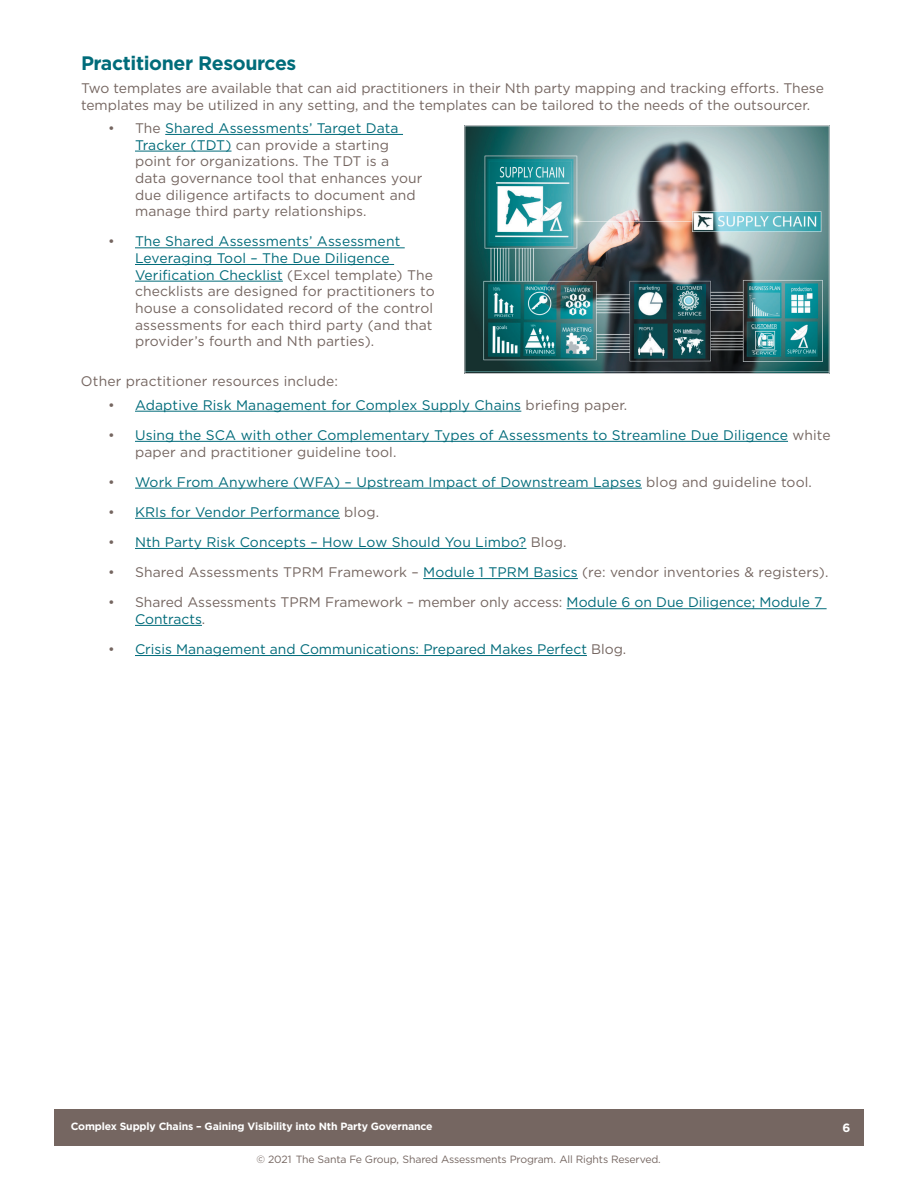
<style>
.page{position:relative;width:918px;height:1188px;background:#fff}
.page>*{position:absolute;margin:0;border:0;box-sizing:border-box;transform-origin:0 0}
.t1{font:700 19.5px "Gotham";letter-spacing:-.02em;color:#006c7a}
.t2{font:13.8px/16.6px "Gotham";letter-spacing:.01em;color:#756661}
.t3{font:13.8px/16.6px "Gotham";letter-spacing:.01em;color:#006b7a}
.t4{font:700 12px "Gotham";color:#fff}
.t5{font:10.5px "Gotham";letter-spacing:-.015em;color:#756661}
.t6{font:700 10.5px "Gotham";letter-spacing:-.015em;color:#fff}
.s1{color:#006b7a}
.s2{color:#756661}
</style>
<div class="page">
<div style="left:54px;top:1109px;width:810px;height:37px;background:#756661"></div>
<hr style="left:165px;top:134px;width:238px;height:1px;background:#006b7a">
<hr style="left:135px;top:151px;width:96px;height:1px;background:#006b7a">
<hr style="left:135px;top:247px;width:270px;height:1px;background:#006b7a">
<hr style="left:135px;top:264px;width:259px;height:1px;background:#006b7a">
<hr style="left:135px;top:281px;width:148px;height:1px;background:#006b7a">
<hr style="left:135px;top:411px;width:386px;height:1px;background:#006b7a">
<hr style="left:135px;top:441px;width:653px;height:1px;background:#006b7a">
<hr style="left:135px;top:488px;width:507px;height:1px;background:#006b7a">
<hr style="left:135px;top:518px;width:205px;height:1px;background:#006b7a">
<hr style="left:135px;top:548px;width:392px;height:1px;background:#006b7a">
<hr style="left:423px;top:578px;width:155px;height:1px;background:#006b7a">
<hr style="left:567px;top:608px;width:260px;height:1px;background:#006b7a">
<hr style="left:135px;top:625px;width:67px;height:1px;background:#006b7a">
<hr style="left:135px;top:655px;width:452px;height:1px;background:#006b7a">
<img style="left:467px;top:127px;width:360px;height:245px">
<div style="left:465px;top:125px;width:364px;height:249px;border:1px solid #c7c8ca"></div>
<h1 class="t1" style="left:81px;top:50px;width:217px">Practitioner Resources</h1>
<p class="t2" style="left:81px;top:79px;width:745px">Two templates are available that can aid practitioners in their Nth party mapping and tracking efforts. These templates may be utilized in any setting, and the templates can be tailored to the needs of the outsourcer.</p>
<p class="t2" style="left:135px;top:120px;width:289px;text-indent:-27px">• The <span class="s1">Shared Assessments’ Target Data Tracker (TDT)</span> can provide a starting point for organizations. The TDT is a data governance tool that enhances your due diligence artifacts to document and manage third party relationships.</p>
<p class="t2" style="left:135px;top:233px;width:301px;text-indent:-27px">• <span class="s1">The Shared Assessments’ Assessment Leveraging Tool – The Due Diligence Verification Checklist</span> (Excel template) The checklists are designed for practitioners to house a consolidated record of the control assessments for each third party (and that provider’s fourth and Nth parties).</p>
<p class="t2" style="left:81px;top:373px;width:258px">Other practitioner resources include:</p>
<p class="t3" style="left:108px;top:396px;width:521px"><span class="s2">•</span> Adaptive Risk Management for Complex Supply Chains <span class="s2">briefing paper.</span></p>
<p class="t3" style="left:135px;top:426px;width:697px;text-indent:-27px"><span class="s2">•</span> Using the SCA with other Complementary Types of Assessments to Streamline Due Diligence <span class="s2">white paper and practitioner guideline tool.</span></p>
<p class="t3" style="left:108px;top:473px;width:705px"><span class="s2">•</span> Work From Anywhere (WFA) – Upstream Impact of Downstream Lapses <span class="s2">blog and guideline tool.</span></p>
<p class="t3" style="left:108px;top:503px;width:273px"><span class="s2">•</span> KRIs for Vendor Performance <span class="s2">blog.</span></p>
<p class="t3" style="left:108px;top:534px;width:460px"><span class="s2">•</span> Nth Party Risk Concepts – How Low Should You Limbo? <span class="s2">Blog.</span></p>
<p class="t2" style="left:108px;top:564px;width:722px">• Shared Assessments TPRM Framework – <span class="s1">Module 1 TPRM Basics</span> (re: vendor inventories &amp; registers).</p>
<p class="t2" style="left:135px;top:594px;width:689px;text-indent:-27px">• Shared Assessments TPRM Framework – member only access: <span class="s1">Module 6 on Due Diligence; Module 7<br>Contracts</span>.</p>
<p class="t3" style="left:108px;top:641px;width:520px"><span class="s2">•</span> Crisis Management and Communications: Prepared Makes Perfect <span class="s2">Blog.</span></p>
<p class="t6" style="left:71px;top:1120px;width:363px">Complex Supply Chains – Gaining Visibility into Nth Party Governance</p>
<p class="t4" style="left:843px;top:1119px;width:9px">6</p>
<p class="t5" style="left:257px;top:1152px;width:406px">© 2021 The Santa Fe Group, Shared Assessments Program. All Rights Reserved.</p>
</div>
